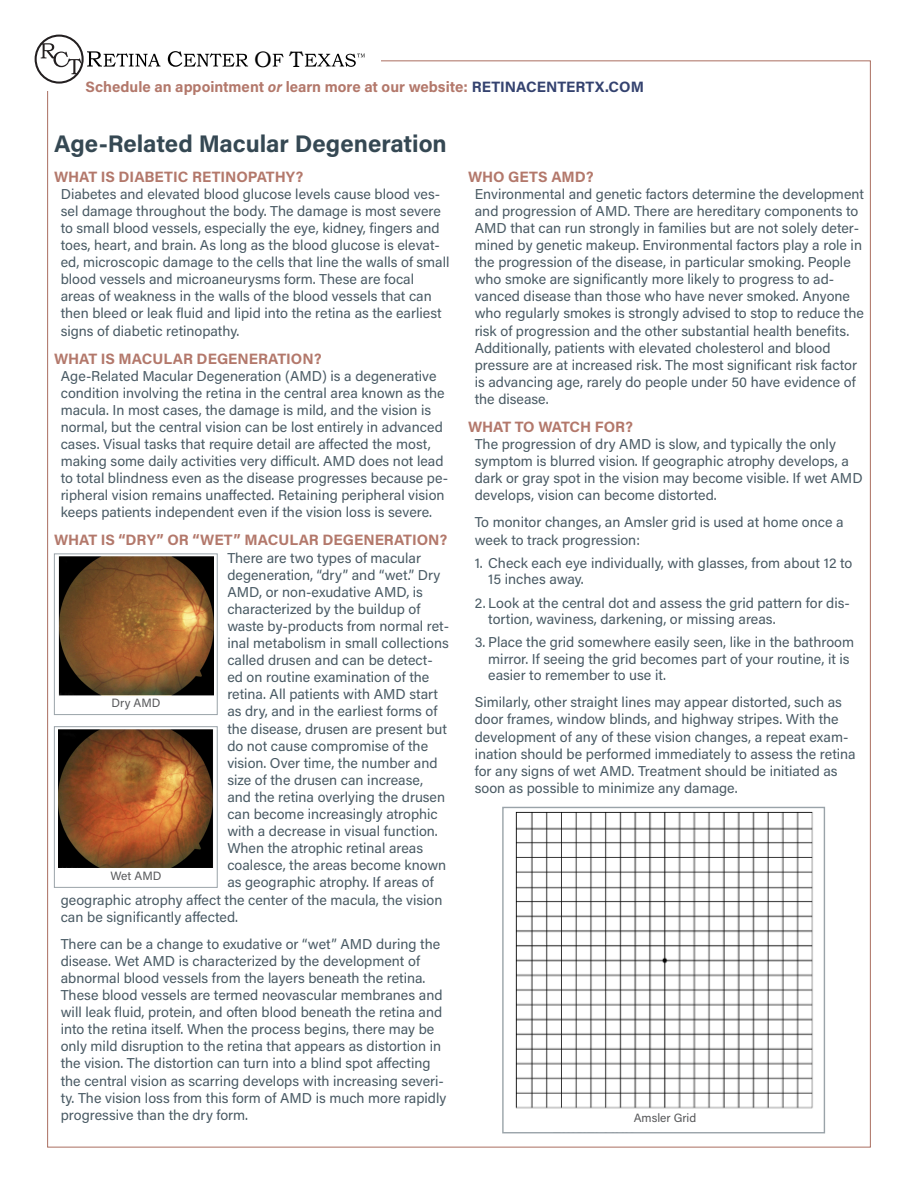
<style>
.page{position:relative;width:918px;height:1188px;background:#fff}
.page>*{position:absolute;margin:0;border:0;box-sizing:border-box;transform-origin:0 0}
.t1{font:700 24px "Acumin Pro";color:#354853}
.t2{font:22.2px "Bookman Old Style";color:#000}
.Paragraph_Style_1{font:700 15px "Acumin Pro";color:#b3786b}
.Body{font:14.25px/17.1px "Acumin Pro";color:#495a64}
.t3{font:12px "Acumin Pro";color:#57585a}
.s1{font-style:italic}
.s2{color:#34426f}
</style>
<div class="page">
<div style="left:35px;top:35px;width:49px;height:49px;border:2px solid #231f20;border-radius:50%"></div>
<svg style="left:41px;top:43px;width:40px;height:31px"></svg>
<svg style="left:87px;top:51px;width:74px;height:16px"></svg>
<svg style="left:168px;top:51px;width:80px;height:16px"></svg>
<svg style="left:273px;top:54px;width:11px;height:13px"></svg>
<svg style="left:305px;top:54px;width:60px;height:13px"></svg>
<img style="left:58px;top:557px;width:156px;height:139px">
<div style="left:54px;top:554px;width:164px;height:161px;border:1px solid #9aa3a9"></div>
<img style="left:58px;top:730px;width:156px;height:138px">
<div style="left:54px;top:726px;width:164px;height:162px;border:1px solid #9aa3a9"></div>
<img style="left:515px;top:811px;width:298px;height:298px">
<div style="left:502px;top:807px;width:323px;height:326px;border:1px solid #9aa3a9"></div>
<div style="left:517px;top:1113px;width:296px;height:19px;background:#fff"></div>
<h2 class="t2" style="left:254px;top:44px;width:51px">O T</h2>
<p class="Paragraph_Style_1" style="left:86px;top:76px;width:560px">Schedule an appointment <span class="s1">or</span> learn more at our website: <span class="s2">RETINACENTERTX.COM</span></p>
<p class="t1" style="left:54px;top:127px;width:394px">Age-Related Macular Degeneration</p>
<p class="Paragraph_Style_1" style="left:54px;top:166px;width:251px">WHAT IS DIABETIC RETINOPATHY?</p>
<p class="Body" style="left:61px;top:185px;width:390px">Diabetes and elevated blood glucose levels cause blood ves&shy;sel damage throughout the body. The damage is most severe to small blood vessels, especially the eye, kidney, fingers and toes, heart, and brain. As long as the blood glucose is elevat&shy;ed, microscopic damage to the cells that line the walls of small blood vessels and microaneurysms form. These are focal areas of weakness in the walls of the blood vessels that can then bleed or leak fluid and lipid into the retina as the earliest signs of diabetic retinopathy.</p>
<p class="Paragraph_Style_1" style="left:54px;top:348px;width:269px">WHAT IS MACULAR DEGENERATION?</p>
<p class="Body" style="left:61px;top:367px;width:389px">Age-Related Macular Degeneration (AMD) is a degenerative condition involving the retina in the central area known as the macula. In most cases, the damage is mild, and the vision is normal, but the central vision can be lost entirely in advanced cases. Visual tasks that require detail are affected the most, making some daily activities very difficult. AMD does not lead to total blindness even as the disease progresses because pe&shy;ripheral vision remains unaffected. Retaining peripheral vision keeps patients independent even if the vision loss is severe.</p>
<p class="Paragraph_Style_1" style="left:54px;top:530px;width:395px">WHAT IS “DRY” OR “WET” MACULAR DEGENERATION?</p>
<p class="Body" style="left:227px;top:548px;width:195px">There are two types of macular</p>
<p class="Body" style="left:227px;top:566px;width:215px">degeneration, “dry” and “wet.” Dry</p>
<p class="Body" style="left:227px;top:583px;width:197px">AMD, or non-exudative AMD, is</p>
<p class="Body" style="left:227px;top:600px;width:195px">characterized by the buildup of</p>
<p class="Body" style="left:227px;top:617px;width:223px">waste by-products from normal ret-</p>
<p class="Body" style="left:227px;top:634px;width:223px">inal metabolism in small collections</p>
<p class="Body" style="left:227px;top:651px;width:207px">called drusen and can be detect-</p>
<p class="Body" style="left:227px;top:668px;width:204px">ed on routine examination of the</p>
<p class="Body" style="left:227px;top:685px;width:212px">retina. All patients with AMD start</p>
<p class="Body" style="left:227px;top:702px;width:212px">as dry, and in the earliest forms of</p>
<p class="Body" style="left:227px;top:719px;width:221px">the disease, drusen are present but</p>
<p class="Body" style="left:227px;top:737px;width:202px">do not cause compromise of the</p>
<p class="Body" style="left:227px;top:754px;width:212px">vision. Over time, the number and</p>
<p class="Body" style="left:227px;top:771px;width:197px">size of the drusen can increase,</p>
<p class="Body" style="left:227px;top:788px;width:219px">and the retina overlying the drusen</p>
<p class="Body" style="left:227px;top:805px;width:212px">can become increasingly atrophic</p>
<p class="Body" style="left:227px;top:822px;width:212px">with a decrease in visual function.</p>
<p class="Body" style="left:227px;top:839px;width:197px">When the atrophic retinal areas</p>
<p class="Body" style="left:227px;top:856px;width:220px">coalesce, the areas become known</p>
<p class="Body" style="left:227px;top:873px;width:208px">as geographic atrophy. If areas of</p>
<p class="Body" style="left:61px;top:890px;width:383px">geographic atrophy affect the center of the macula, the vision</p>
<p class="Body" style="left:61px;top:908px;width:179px">can be significantly affected.</p>
<p class="Body" style="left:61px;top:935px;width:387px">There can be a change to exudative or “wet” AMD during the disease. Wet AMD is characterized by the development of abnormal blood vessels from the layers beneath the retina.<br>These blood vessels are termed neovascular membranes and will leak fluid, protein, and often blood beneath the retina and into the retina itself. When the process begins, there may be only mild disruption to the retina that appears as distortion in the vision. The distortion can turn into a blind spot affecting the central vision as scarring develops with increasing severi&shy;ty. The vision loss from this form of AMD is much more rapidly progressive than the dry form.</p>
<p class="t3" style="left:112px;top:695px;width:51px">Dry AMD</p>
<p class="t3" style="left:111px;top:867px;width:52px">Wet AMD</p>
<p class="Paragraph_Style_1" style="left:468px;top:166px;width:127px">WHO GETS AMD?</p>
<p class="Body" style="left:475px;top:185px;width:391px">Environmental and genetic factors determine the development and progression of AMD. There are hereditary components to AMD that can run strongly in families but are not solely deter&shy;mined by genetic makeup. Environmental factors play a role in the progression of the disease, in particular smoking. People who smoke are significantly more likely to progress to ad&shy;vanced disease than those who have never smoked. Anyone who regularly smokes is strongly advised to stop to reduce the risk of progression and the other substantial health benefits.<br>Additionally, patients with elevated cholesterol and blood pressure are at increased risk. The most significant risk factor is advancing age, rarely do people under 50 have evidence of the disease.</p>
<p class="Paragraph_Style_1" style="left:468px;top:416px;width:167px">WHAT TO WATCH FOR?</p>
<p class="Body" style="left:475px;top:435px;width:389px">The progression of dry AMD is slow, and typically the only symptom is blurred vision. If geographic atrophy develops, a dark or gray spot in the vision may become visible. If wet AMD develops, vision can become distorted.</p>
<p class="Body" style="left:475px;top:513px;width:370px">To monitor changes, an Amsler grid is used at home once a week to track progression:</p>
<p class="Body" style="left:488px;top:554px;width:366px;line-height:16.5px;text-indent:-14px">1. Check each eye individually, with glasses, from about 12 to<br>15 inches away.</p>
<p class="Body" style="left:488px;top:594px;width:363px;line-height:16.5px;text-indent:-14px">2. Look at the central dot and assess the grid pattern for dis&shy;tortion, waviness, darkening, or missing areas.</p>
<p class="Body" style="left:488px;top:633px;width:367px;line-height:16.5px;text-indent:-14px">3. Place the grid somewhere easily seen, like in the bathroom mirror. If seeing the grid becomes part of your routine, it is easier to remember to use it.</p>
<p class="Body" style="left:475px;top:693px;width:383px">Similarly, other straight lines may appear distorted, such as door frames, window blinds, and highway stripes. With the development of any of these vision changes, a repeat exam&shy;ination should be performed immediately to assess the retina for any signs of wet AMD. Treatment should be initiated as soon as possible to minimize any damage.</p>
<p class="t3" style="left:634px;top:1110px;width:64px">Amsler Grid</p>
</div>
